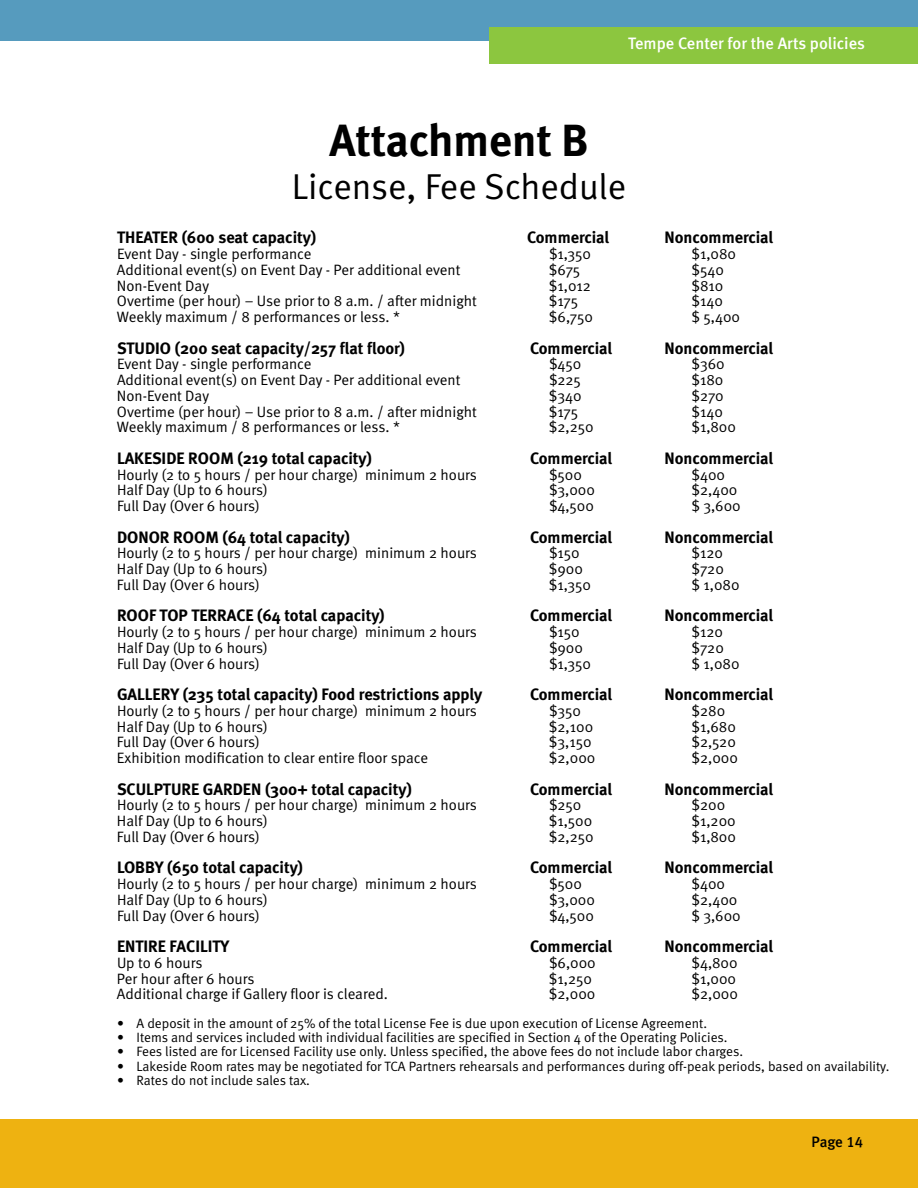
<style>
.page{position:relative;width:918px;height:1188px;background:#fff}
.page>*{position:absolute;margin:0;border:0;box-sizing:border-box;transform-origin:0 0}
.t1{font:700 45px "Meta";color:#000}
.t2{font:36px "Meta Normal";color:#000}
.t3{font:700 16.5px "Meta";color:#000}
.t4{font:16.5px "Meta Medium LF";color:#fff}
.t5{font:15px "Meta Normal";color:#000}
.t6{font:15px "Meta Medium LF";letter-spacing:-.005em;color:#000}
.t7{font:13.5px "Meta Normal";color:#000}
</style>
<div class="page">
<div style="left:0;top:1119px;width:918px;height:69px;background:#eeb211"></div>
<div style="left:0;top:0;width:918px;height:41px;background:#569bbe"></div>
<div style="left:489px;top:28px;width:429px;height:36px;background:#8cc63f"></div>
<p class="t4" style="left:628px;top:34px;width:238px">Tempe Center for the Arts policies</p>
<h1 class="t1" style="left:329px;top:114px;width:261px">Attachment B</h1>
<h2 class="t2" style="left:292px;top:166px;width:336px">License, Fee Schedule</h2>
<p class="t3" style="left:117px;top:228px;width:201px">THEATER (600 seat capacity)</p>
<p class="t3" style="left:527px;top:228px;width:83px">Commercial</p>
<p class="t3" style="left:664px;top:228px;width:110px">Noncommercial</p>
<p class="t5" style="left:117px;top:245px;width:196px">Event Day - single performance</p>
<p class="t5" style="left:549px;top:245px;width:43px">$1,350</p>
<p class="t5" style="left:692px;top:245px;width:46px">$1,080</p>
<p class="t5" style="left:117px;top:261px;width:345px">Additional event(s) on Event Day - Per additional event</p>
<p class="t5" style="left:549px;top:261px;width:33px">$675</p>
<p class="t5" style="left:691px;top:261px;width:34px">$540</p>
<p class="t5" style="left:117px;top:277px;width:94px">Non-Event Day</p>
<p class="t5" style="left:549px;top:277px;width:44px">$1,012</p>
<p class="t5" style="left:691px;top:277px;width:33px">$810</p>
<p class="t5" style="left:117px;top:293px;width:361px">Overtime (per hour) – Use prior to 8 a.m. / after midnight</p>
<p class="t5" style="left:549px;top:293px;width:31px">$175</p>
<p class="t5" style="left:691px;top:293px;width:33px">$140</p>
<p class="t5" style="left:117px;top:308px;width:284px">Weekly maximum / 8 performances or less. *</p>
<p class="t5" style="left:549px;top:308px;width:45px">$6,750</p>
<p class="t5" style="left:691px;top:308px;width:50px">$ 5,400</p>
<p class="t3" style="left:117px;top:338px;width:290px">STUDIO (200 seat capacity/257 flat floor)</p>
<p class="t3" style="left:530px;top:338px;width:83px">Commercial</p>
<p class="t3" style="left:665px;top:338px;width:110px">Noncommercial</p>
<p class="t5" style="left:117px;top:356px;width:196px">Event Day - single performance</p>
<p class="t5" style="left:549px;top:356px;width:34px">$450</p>
<p class="t5" style="left:692px;top:356px;width:35px">$360</p>
<p class="t5" style="left:117px;top:371px;width:345px">Additional event(s) on Event Day - Per additional event</p>
<p class="t5" style="left:549px;top:371px;width:34px">$225</p>
<p class="t5" style="left:692px;top:371px;width:33px">$180</p>
<p class="t5" style="left:117px;top:387px;width:94px">Non-Event Day</p>
<p class="t5" style="left:549px;top:387px;width:34px">$340</p>
<p class="t5" style="left:691px;top:387px;width:34px">$270</p>
<p class="t5" style="left:117px;top:403px;width:361px">Overtime (per hour) – Use prior to 8 a.m. / after midnight</p>
<p class="t5" style="left:549px;top:403px;width:31px">$175</p>
<p class="t5" style="left:691px;top:403px;width:33px">$140</p>
<p class="t5" style="left:117px;top:419px;width:284px">Weekly maximum / 8 performances or less. *</p>
<p class="t5" style="left:549px;top:419px;width:46px">$2,250</p>
<p class="t5" style="left:691px;top:419px;width:46px">$1,800</p>
<p class="t3" style="left:117px;top:449px;width:256px">LAKESIDE ROOM (219 total capacity)</p>
<p class="t3" style="left:530px;top:449px;width:83px">Commercial</p>
<p class="t3" style="left:665px;top:449px;width:110px">Noncommercial</p>
<p class="t5" style="left:117px;top:466px;width:361px">Hourly (2 to 5 hours / per hour charge) minimum 2 hours</p>
<p class="t5" style="left:549px;top:466px;width:34px">$500</p>
<p class="t5" style="left:692px;top:466px;width:35px">$400</p>
<p class="t5" style="left:117px;top:482px;width:152px">Half Day (Up to 6 hours)</p>
<p class="t5" style="left:549px;top:482px;width:48px">$3,000</p>
<p class="t5" style="left:692px;top:482px;width:47px">$2,400</p>
<p class="t5" style="left:117px;top:497px;width:144px">Full Day (Over 6 hours)</p>
<p class="t5" style="left:549px;top:497px;width:46px">$4,500</p>
<p class="t5" style="left:692px;top:497px;width:51px">$ 3,600</p>
<p class="t3" style="left:117px;top:527px;width:234px">DONOR ROOM (64 total capacity)</p>
<p class="t3" style="left:530px;top:527px;width:83px">Commercial</p>
<p class="t3" style="left:665px;top:527px;width:110px">Noncommercial</p>
<p class="t5" style="left:117px;top:545px;width:361px">Hourly (2 to 5 hours / per hour charge) minimum 2 hours</p>
<p class="t5" style="left:549px;top:545px;width:32px">$150</p>
<p class="t5" style="left:692px;top:545px;width:33px">$120</p>
<p class="t5" style="left:117px;top:560px;width:152px">Half Day (Up to 6 hours)</p>
<p class="t5" style="left:549px;top:560px;width:36px">$900</p>
<p class="t5" style="left:691px;top:560px;width:34px">$720</p>
<p class="t5" style="left:117px;top:576px;width:144px">Full Day (Over 6 hours)</p>
<p class="t5" style="left:549px;top:576px;width:43px">$1,350</p>
<p class="t5" style="left:691px;top:576px;width:50px">$ 1,080</p>
<p class="t3" style="left:117px;top:606px;width:269px">ROOF TOP TERRACE (64 total capacity)</p>
<p class="t3" style="left:530px;top:606px;width:83px">Commercial</p>
<p class="t3" style="left:665px;top:606px;width:110px">Noncommercial</p>
<p class="t5" style="left:117px;top:623px;width:361px">Hourly (2 to 5 hours / per hour charge) minimum 2 hours</p>
<p class="t5" style="left:549px;top:623px;width:32px">$150</p>
<p class="t5" style="left:692px;top:623px;width:33px">$120</p>
<p class="t5" style="left:117px;top:639px;width:152px">Half Day (Up to 6 hours)</p>
<p class="t5" style="left:549px;top:639px;width:36px">$900</p>
<p class="t5" style="left:692px;top:639px;width:34px">$720</p>
<p class="t5" style="left:117px;top:655px;width:144px">Full Day (Over 6 hours)</p>
<p class="t5" style="left:549px;top:655px;width:43px">$1,350</p>
<p class="t5" style="left:692px;top:655px;width:50px">$ 1,080</p>
<p class="t3" style="left:117px;top:685px;width:367px">GALLERY (235 total capacity) Food restrictions apply</p>
<p class="t3" style="left:530px;top:685px;width:83px">Commercial</p>
<p class="t3" style="left:665px;top:685px;width:110px">Noncommercial</p>
<p class="t5" style="left:117px;top:702px;width:361px">Hourly (2 to 5 hours / per hour charge) minimum 2 hours</p>
<p class="t5" style="left:549px;top:702px;width:34px">$350</p>
<p class="t5" style="left:692px;top:702px;width:35px">$280</p>
<p class="t5" style="left:117px;top:718px;width:152px">Half Day (Up to 6 hours)</p>
<p class="t5" style="left:549px;top:718px;width:46px">$2,100</p>
<p class="t5" style="left:691px;top:718px;width:46px">$1,680</p>
<p class="t5" style="left:117px;top:734px;width:144px">Full Day (Over 6 hours)</p>
<p class="t5" style="left:549px;top:734px;width:44px">$3,150</p>
<p class="t5" style="left:691px;top:734px;width:46px">$2,520</p>
<p class="t5" style="left:117px;top:749px;width:313px">Exhibition modification to clear entire floor space</p>
<p class="t5" style="left:549px;top:749px;width:48px">$2,000</p>
<p class="t5" style="left:691px;top:749px;width:48px">$2,000</p>
<p class="t3" style="left:117px;top:779px;width:296px">SCULPTURE GARDEN (300+ total capacity)</p>
<p class="t3" style="left:530px;top:779px;width:83px">Commercial</p>
<p class="t3" style="left:665px;top:779px;width:110px">Noncommercial</p>
<p class="t5" style="left:117px;top:797px;width:361px">Hourly (2 to 5 hours / per hour charge) minimum 2 hours</p>
<p class="t5" style="left:549px;top:797px;width:34px">$250</p>
<p class="t5" style="left:692px;top:797px;width:35px">$200</p>
<p class="t5" style="left:117px;top:812px;width:152px">Half Day (Up to 6 hours)</p>
<p class="t5" style="left:549px;top:812px;width:45px">$1,500</p>
<p class="t5" style="left:691px;top:812px;width:46px">$1,200</p>
<p class="t5" style="left:117px;top:828px;width:144px">Full Day (Over 6 hours)</p>
<p class="t5" style="left:549px;top:828px;width:46px">$2,250</p>
<p class="t5" style="left:691px;top:828px;width:46px">$1,800</p>
<p class="t3" style="left:117px;top:858px;width:188px">LOBBY (650 total capacity)</p>
<p class="t3" style="left:530px;top:858px;width:83px">Commercial</p>
<p class="t3" style="left:665px;top:858px;width:110px">Noncommercial</p>
<p class="t5" style="left:117px;top:875px;width:361px">Hourly (2 to 5 hours / per hour charge) minimum 2 hours</p>
<p class="t5" style="left:549px;top:875px;width:34px">$500</p>
<p class="t5" style="left:692px;top:875px;width:35px">$400</p>
<p class="t5" style="left:117px;top:891px;width:152px">Half Day (Up to 6 hours)</p>
<p class="t5" style="left:549px;top:891px;width:48px">$3,000</p>
<p class="t5" style="left:692px;top:891px;width:47px">$2,400</p>
<p class="t5" style="left:117px;top:907px;width:144px">Full Day (Over 6 hours)</p>
<p class="t5" style="left:549px;top:907px;width:46px">$4,500</p>
<p class="t5" style="left:692px;top:907px;width:51px">$ 3,600</p>
<p class="t3" style="left:117px;top:937px;width:114px">ENTIRE FACILITY</p>
<p class="t3" style="left:530px;top:937px;width:83px">Commercial</p>
<p class="t3" style="left:665px;top:937px;width:110px">Noncommercial</p>
<p class="t5" style="left:117px;top:954px;width:87px">Up to 6 hours</p>
<p class="t5" style="left:549px;top:954px;width:48px">$6,000</p>
<p class="t5" style="left:692px;top:954px;width:48px">$4,800</p>
<p class="t5" style="left:117px;top:970px;width:139px">Per hour after 6 hours</p>
<p class="t5" style="left:549px;top:970px;width:44px">$1,250</p>
<p class="t5" style="left:691px;top:970px;width:46px">$1,000</p>
<p class="t5" style="left:117px;top:986px;width:272px">Additional charge if Gallery floor is cleared.</p>
<p class="t5" style="left:549px;top:986px;width:48px">$2,000</p>
<p class="t5" style="left:691px;top:986px;width:48px">$2,000</p>
<p class="t7" style="left:117px;top:1015px;width:592px">• A deposit in the amount of 25% of the total License Fee is due upon execution of License Agreement.</p>
<p class="t7" style="left:117px;top:1030px;width:612px">• Items and services included with individual facilities are specified in Section 4 of the Operating Policies.</p>
<p class="t7" style="left:117px;top:1044px;width:628px">• Fees listed are for Licensed Facility use only. Unless specified, the above fees do not include labor charges.</p>
<p class="t7" style="left:117px;top:1058px;width:774px">• Lakeside Room rates may be negotiated for TCA Partners rehearsals and performances during off-peak periods, based on availability.</p>
<p class="t7" style="left:117px;top:1072px;width:194px">• Rates do not include sales tax.</p>
<p class="t6" style="left:812px;top:1133px;width:53px">Page 14</p>
</div>
